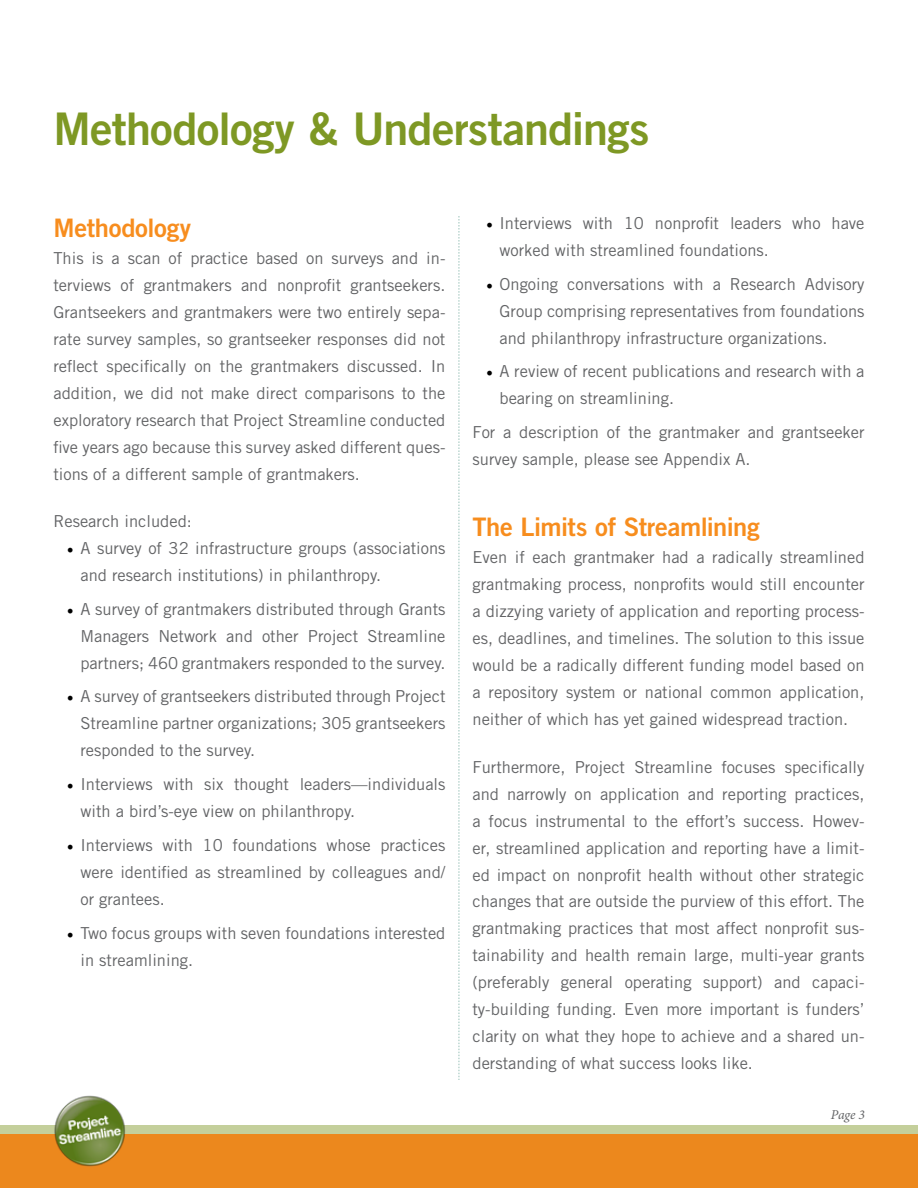
<style>
.page{position:relative;width:918px;height:1188px;background:#fff}
.page>*{position:absolute;margin:0;border:0;box-sizing:border-box;transform-origin:0 0}
.t1{font:45px "Trade Gothic Bold Two";letter-spacing:-.015em;color:#7e9824}
.t2{font:25.5px "Trade Gothic Bold Two";letter-spacing:-.015em;color:#f78d1e}
.t3{font:16.5px/27px "Trade Gothic";color:#636466;text-align:justify}
.t4{font:italic 13.5px "Minion Pro";color:#636466}
.s1{font-family:"Minion Pro";font-size:18px;color:#000}
</style>
<div class="page">
<div style="left:0;top:1134px;width:918px;height:54px;background:#ec881d"></div>
<div style="left:0;top:1125px;width:918px;height:9px;background:#c4cf9b"></div>
<img style="left:54px;top:1095px;width:71px;height:72px">
<svg style="left:459px;top:216px;width:1px;height:864px"></svg>
<h1 class="t1" style="left:53px;top:101px;width:597px">Methodology &amp; Understandings</h1>
<h2 class="t2" style="left:53px;top:212px;width:139px">Methodology</h2>
<p class="t3" style="left:53px;top:244px;width:394px">This is a scan of practice based on surveys and in&shy;terviews of grantmakers and nonprofit grantseekers.<br>Grantseekers and grantmakers were two entirely sepa&shy;rate survey samples, so grantseeker responses did not reflect specifically on the grantmakers discussed. In addition, we did not make direct comparisons to the exploratory research that Project Streamline conducted five years ago because this survey asked different ques&shy;tions of a different sample of grantmakers.</p>
<p class="t3" style="left:53px;top:507px;width:140px">Research included:</p>
<p class="t3" style="left:80px;top:534px;width:367px;text-indent:-14px"><span class="s1">•</span> A survey of 32 infrastructure groups (associations and research institutions) in philanthropy.</p>
<p class="t3" style="left:80px;top:595px;width:367px;text-indent:-14px"><span class="s1">•</span> A survey of grantmakers distributed through Grants Managers Network and other Project Streamline partners; 460 grantmakers responded to the survey.</p>
<p class="t3" style="left:80px;top:683px;width:367px;text-indent:-14px"><span class="s1">•</span> A survey of grantseekers distributed through Project Streamline partner organizations; 305 grantseekers responded to the survey.</p>
<p class="t3" style="left:80px;top:771px;width:367px;text-indent:-14px"><span class="s1">•</span> Interviews with six thought leaders—individuals with a bird’s-eye view on philanthropy.</p>
<p class="t3" style="left:80px;top:831px;width:367px;text-indent:-14px"><span class="s1">•</span> Interviews with 10 foundations whose practices were identified as streamlined by colleagues and/ or grantees.</p>
<p class="t3" style="left:80px;top:919px;width:367px;text-indent:-14px"><span class="s1">•</span> Two focus groups with seven foundations interested in streamlining.</p>
<p class="t3" style="left:500px;top:209px;width:367px;text-indent:-14px"><span class="s1">•</span> Interviews with 10 nonprofit leaders who have worked with streamlined foundations.</p>
<p class="t3" style="left:500px;top:270px;width:367px;text-indent:-14px"><span class="s1">•</span> Ongoing conversations with a Research Advisory Group comprising representatives from foundations and philanthropy infrastructure organizations.</p>
<p class="t3" style="left:500px;top:358px;width:367px;text-indent:-14px"><span class="s1">•</span> A review of recent publications and research with a bearing on streamlining.</p>
<p class="t3" style="left:473px;top:418px;width:394px">For a description of the grantmaker and grantseeker survey sample, please see Appendix A.</p>
<h2 class="t2" style="left:472px;top:511px;width:289px">The Limits of Streamlining</h2>
<p class="t3" style="left:472px;top:544px;width:394px">Even if each grantmaker had a radically streamlined grantmaking process, nonprofits would still encounter a dizzying variety of application and reporting process&shy;es, deadlines, and timelines. The solution to this issue would be a radically different funding model based on a repository system or national common application, neither of which has yet gained widespread traction.</p>
<p class="t3" style="left:472px;top:753px;width:394px">Furthermore, Project Streamline focuses specifically and narrowly on application and reporting practices, a focus instrumental to the effort’s success. Howev&shy;er, streamlined application and reporting have a limit&shy;ed impact on nonprofit health without other strategic changes that are outside the purview of this effort. The grantmaking practices that most affect nonprofit sus&shy;tainability and health remain large, multi-year grants (preferably general operating support) and capaci&shy;ty-building funding. Even more important is funders’ clarity on what they hope to achieve and a shared un&shy;derstanding of what success looks like.</p>
<p class="t4" style="left:831px;top:1105px;width:36px">Page 3</p>
</div>
